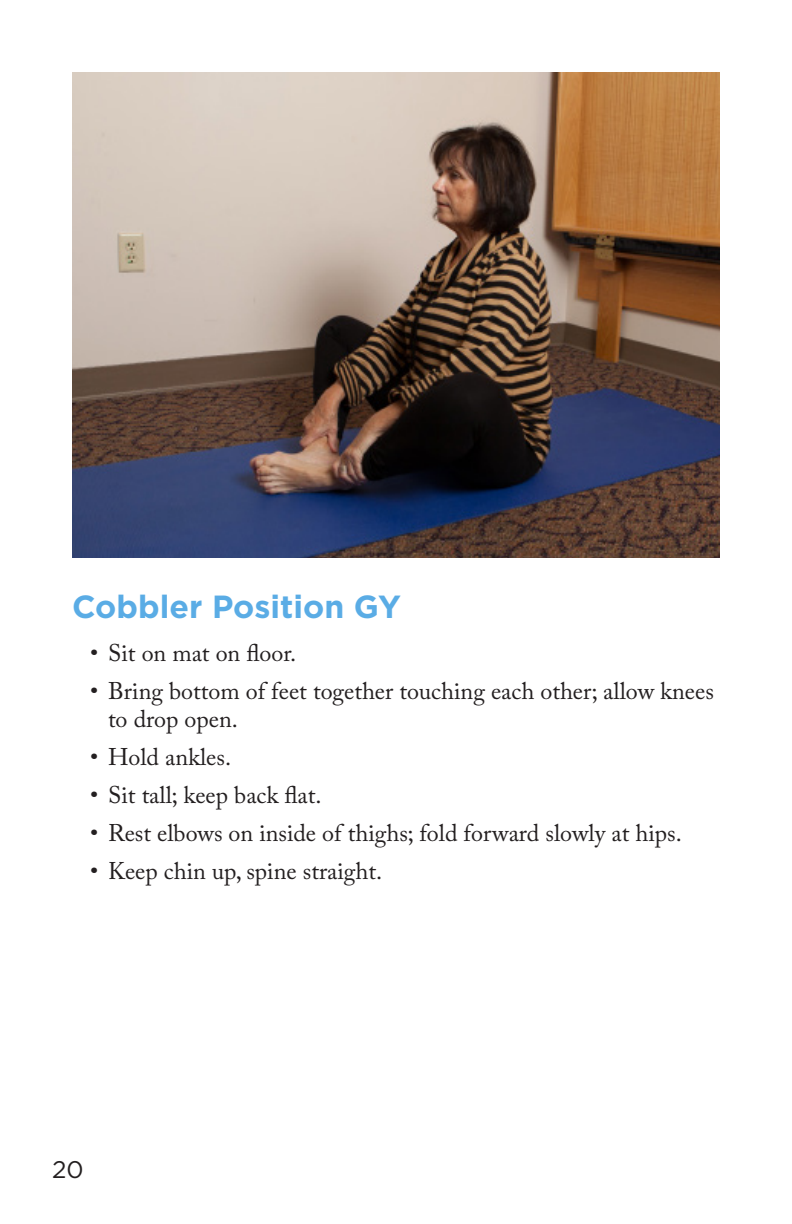
<style>
.page{position:relative;width:792px;height:1224px;background:#fff}
.page>*{position:absolute;margin:0;border:0;box-sizing:border-box;transform-origin:0 0}
.Header_2__Secondary{font:700 32px "Gotham";color:#5aace5}
.t1{font:24px/28.8px "Adobe Caslon Pro";color:#231f20}
.t2{font:24px "Gotham";color:#231f20}
</style>
<div class="page">
<img style="left:72px;top:72px;width:648px;height:486px">
<p class="Header_2__Secondary" style="left:72px;top:585px;width:330px">Cobbler Position GY</p>
<p class="t1" style="left:90px;top:638px;width:208px">• Sit on mat on floor.</p>
<p class="t1" style="left:108px;top:676px;width:607px;text-indent:-18px">• Bring bottom of feet together touching each other; allow knees to drop open.</p>
<p class="t1" style="left:90px;top:743px;width:143px">• Hold ankles.</p>
<p class="t1" style="left:90px;top:780px;width:233px">• Sit tall; keep back flat.</p>
<p class="t1" style="left:90px;top:818px;width:593px">• Rest elbows on inside of thighs; fold forward slowly at hips.</p>
<p class="t1" style="left:90px;top:856px;width:294px">• Keep chin up, spine straight.</p>
<p class="t2" style="left:52px;top:1154px;width:33px">20</p>
</div>
